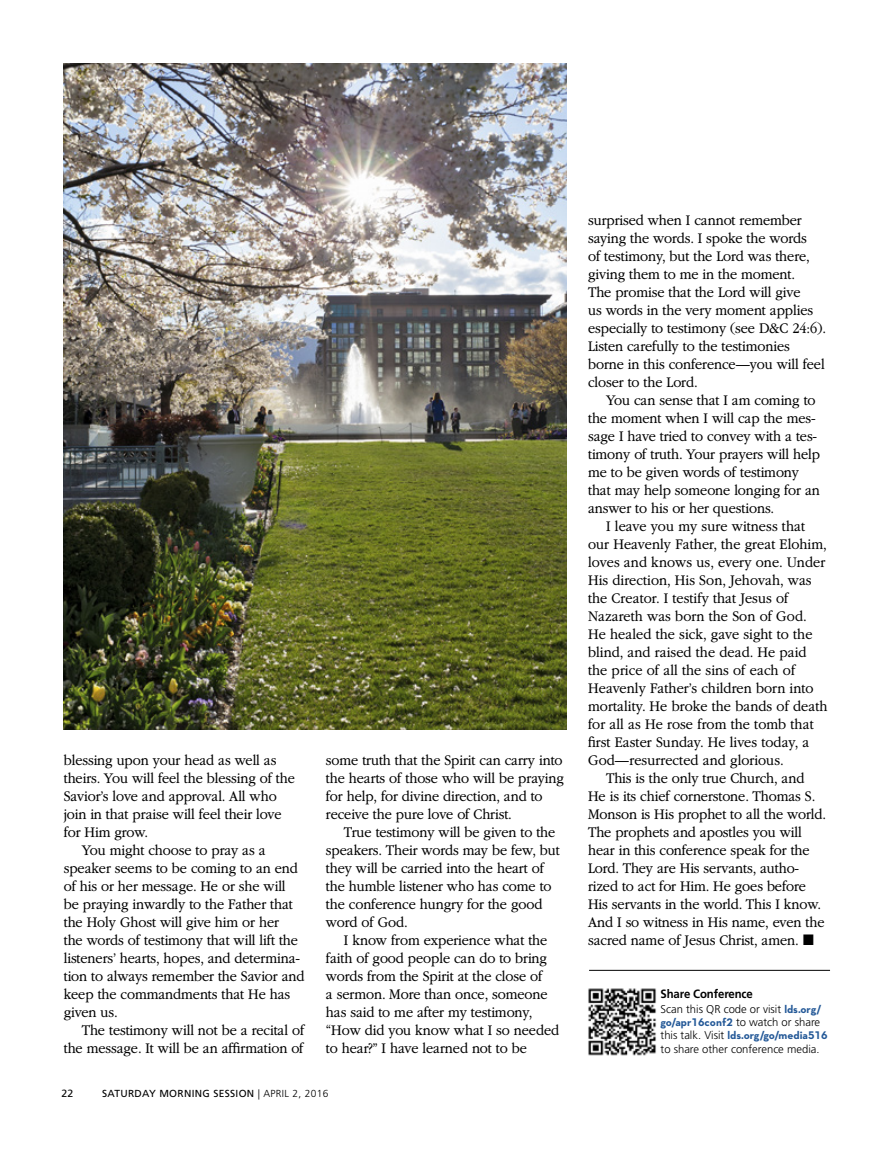
<style>
.page{position:relative;width:893px;height:1161px;background:#fff}
.page>*{position:absolute;margin:0;border:0;box-sizing:border-box;transform-origin:0 0}
.ARTCL_para{font:300 15.3px/18px "Garamondlds Lat Plus";letter-spacing:-.01em;color:#000;scale:.94 1}
.POETRY_citation{font:700 12px "Frutigerlds Lat";letter-spacing:-.01em;color:#000;scale:.95 1}
.QR_code_text{font:300 11.25px/13.2px "Frutigerlds Lat";color:#000}
.t1{font:10.5px "Frutigerlds Lat";color:#000}
.t2{font:10.2px "Frutigerlds Lat";letter-spacing:.03em;color:#000}
.s1{font-weight:300}
.s2{font-family:"Neutralds Lat";font-weight:700;color:#235897}
</style>
<div class="page">
<img style="left:588px;top:988px;width:68px;height:68px">
<hr style="left:589px;top:970px;width:241px;height:1px;background:#000">
<img style="left:64px;top:64px;width:503px;height:665px">
<p class="ARTCL_para" style="left:64px;top:751px;width:247px">blessing upon your head as well as theirs. You will feel the blessing of the<br>Savior’s love and approval. All who join in that praise will feel their love for Him grow.</p>
<p class="ARTCL_para" style="left:64px;top:841px;width:258px;text-indent:18px">You might choose to pray as a speaker seems to be coming to an end of his or her message. He or she will be praying inwardly to the Father that the Holy Ghost will give him or her<br>the words of testimony that will lift the listeners’ hearts, hopes, and determina&shy;tion to always remember the Savior and keep the commandments that He has given us.</p>
<p class="ARTCL_para" style="left:64px;top:1021px;width:257px;text-align:right">The testimony will not be a recital of the message. It will be an affirmation of</p>
<p class="ARTCL_para" style="left:326px;top:751px;width:255px">some truth that the Spirit can carry into the hearts of those who will be praying for help, for divine direction, and to receive the pure love of Christ.</p>
<p class="ARTCL_para" style="left:326px;top:823px;width:250px;text-indent:18px">True testimony will be given to the speakers. Their words may be few, but they will be carried into the heart of the humble listener who has come to the conference hungry for the good word of God.</p>
<p class="ARTCL_para" style="left:326px;top:931px;width:250px;text-indent:18px">I know from experience what the faith of good people can do to bring words from the Spirit at the close of<br>a sermon. More than once, someone has said to me after my testimony, “How did you know what I so needed to hear?” I have learned not to be</p>
<p class="t1" style="left:62px;top:1085px;width:13px">22</p>
<p class="t2" style="left:102px;top:1086px;width:228px">SATURDAY MORNING SESSION <span class="s1">| APRIL 2, 2016</span></p>
<p class="ARTCL_para" style="left:588px;top:211px;width:255px">surprised when I cannot remember saying the words. I spoke the words<br>of testimony, but the Lord was there, giving them to me in the moment.<br>The promise that the Lord will give<br>us words in the very moment applies especially to testimony (see D&amp;C 24:6).<br>Listen carefully to the testimonies borne in this conference—you will feel closer to the Lord.</p>
<p class="ARTCL_para" style="left:588px;top:391px;width:248px;text-indent:18px">You can sense that I am coming to the moment when I will cap the mes&shy;sage I have tried to convey with a tes&shy;timony of truth. Your prayers will help me to be given words of testimony that may help someone longing for an answer to his or her questions.</p>
<p class="ARTCL_para" style="left:588px;top:517px;width:256px;text-indent:18px">I leave you my sure witness that our Heavenly Father, the great Elohim, loves and knows us, every one. Under His direction, His Son, Jehovah, was the Creator. I testify that Jesus of Nazareth was born the Son of God.<br>He healed the sick, gave sight to the blind, and raised the dead. He paid the price of all the sins of each of Heavenly Father’s children born into mortality. He broke the bands of death for all as He rose from the tomb that first Easter Sunday. He lives today, a God—resurrected and glorious.</p>
<p class="ARTCL_para" style="left:588px;top:769px;width:255px;text-indent:18px">This is the only true Church, and<br>He is its chief cornerstone. Thomas S.<br>Monson is His prophet to all the world.<br>The prophets and apostles you will hear in this conference speak for the Lord. They are His servants, autho&shy;rized to act for Him. He goes before His servants in the world. This I know.<br>And I so witness in His name, even the sacred name of Jesus Christ, amen. ◼</p>
<p class="POETRY_citation" style="left:661px;top:984px;width:99px">Share Conference</p>
<p class="QR_code_text" style="left:661px;top:1002px;width:169px">Scan this QR code or visit <span class="s2">lds.org/ go/apr16conf2</span> to watch or share this talk. Visit <span class="s2">lds.org/go/media516 </span>to share other conference media.</p>
</div>
